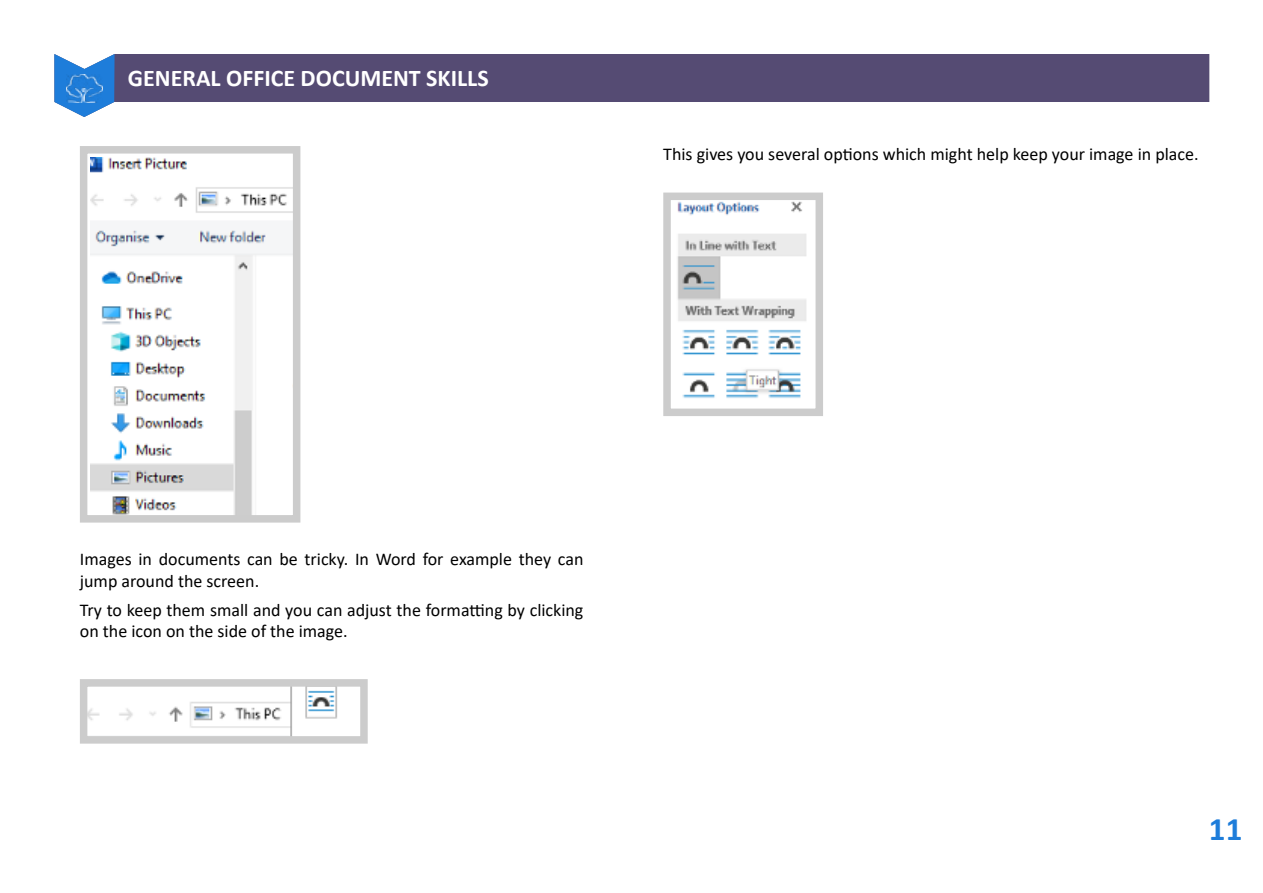
<style>
.page{position:relative;width:1263px;height:893px;background:#fff}
.page>*{position:absolute;margin:0;border:0;box-sizing:border-box;transform-origin:0 0}
.t1{font:700 33px "Calibri";color:#1e7dda}
.t2{font:700 24px "Calibri";color:#fff}
.t3{font:18px/21.6px "Calibri";color:#000}
</style>
<div class="page">
<img style="left:91px;top:158px;width:200px;height:356px">
<div style="left:80px;top:146px;width:220px;height:377px;border:8px solid #ccc"></div>
<img style="left:89px;top:688px;width:249px;height:47px">
<div style="left:80px;top:679px;width:288px;height:65px;border:8px solid #ccc"></div>
<img style="left:677px;top:202px;width:130px;height:196px">
<div style="left:663px;top:193px;width:160px;height:223px;border:8px solid #ccc"></div>
<div style="left:115px;top:54px;width:1094px;height:48px;background:#554b73"></div>
<svg style="left:54px;top:54px;width:61px;height:63px"></svg>
<img style="left:66px;top:75px;width:37px;height:28px">
<h2 class="t2" style="left:128px;top:62px;width:362px">GENERAL OFFICE DOCUMENT SKILLS</h2>
<p class="t3" style="left:663px;top:142px;width:537px">This gives you several options which might help keep your image in place.</p>
<p class="t3" style="left:80px;top:548px;width:505px">Images in documents can be tricky. In Word for example they can jump around the screen.</p>
<p class="t3" style="left:80px;top:599px;width:505px">Try to keep them small and you can adjust the formatting by clicking on the icon on the side of the image.</p>
<h1 class="t1" style="left:1209px;top:806px;width:35px">11</h1>
</div>
